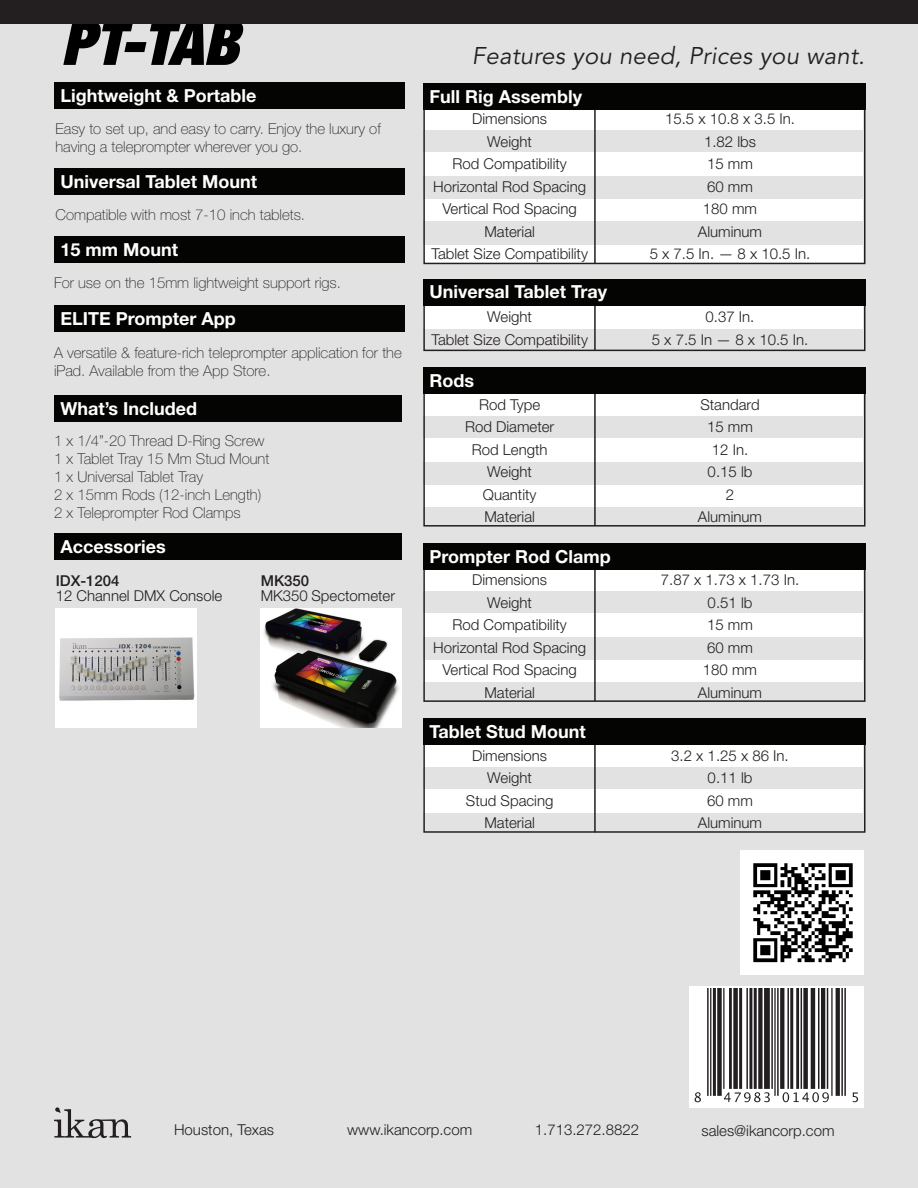
<style>
.page{position:relative;width:918px;height:1188px;background:#e2e2e2}
.page>*{position:absolute;margin:0;border:0;box-sizing:border-box;transform-origin:0 0}
.t1{font:italic 900 condensed 61.5px "Helvetica Neue LT Std";color:#000}
.t2{font:italic 24px "Avenir LT Std";letter-spacing:.01em;color:#231f20}
.t3{font:700 18px "Helvetica Neue LT Std";color:#fff}
.t4{font:300 15px "Helvetica Neue LT Std";color:#231f20}
.t5{font:100 15px/18px "Helvetica Neue LT Std";color:#231f20}
.t6{font:500 15px "Helvetica Neue LT Std";color:#231f20}
</style>
<div class="page">
<svg style="left:54px;top:1107px;width:77px;height:31px"></svg>
<div style="left:423px;top:110px;width:440px;height:20px;background:#fff"></div>
<div style="left:423px;top:394px;width:440px;height:22px;background:#fff"></div>
<div style="left:423px;top:570px;width:440px;height:21px;background:#fff"></div>
<div style="left:423px;top:745px;width:440px;height:22px;background:#fff"></div>
<div style="left:423px;top:299px;width:440px;height:29px;background:#fff"></div>
<div style="left:423px;top:304px;width:443px;height:47px;border:2px solid #231f20"></div>
<div style="left:423px;top:152px;width:440px;height:24px;background:#fff"></div>
<div style="left:423px;top:438px;width:440px;height:24px;background:#fff"></div>
<div style="left:423px;top:613px;width:440px;height:24px;background:#fff"></div>
<div style="left:423px;top:789px;width:440px;height:24px;background:#fff"></div>
<div style="left:423px;top:200px;width:440px;height:21px;background:#fff"></div>
<div style="left:423px;top:485px;width:440px;height:21px;background:#fff"></div>
<div style="left:423px;top:660px;width:440px;height:22px;background:#fff"></div>
<div style="left:423px;top:246px;width:440px;height:18px;background:#fff"></div>
<div style="left:423px;top:106px;width:443px;height:158px;border:2px solid #231f20"></div>
<div style="left:423px;top:386px;width:443px;height:141px;border:2px solid #231f20"></div>
<div style="left:423px;top:565px;width:443px;height:137px;border:2px solid #231f20"></div>
<div style="left:423px;top:742px;width:443px;height:91px;border:2px solid #231f20"></div>
<hr style="left:594px;top:101px;width:2px;height:163px;background:#231f20">
<hr style="left:594px;top:386px;width:2px;height:140px;background:#231f20">
<hr style="left:594px;top:561px;width:2px;height:140px;background:#231f20">
<hr style="left:594px;top:742px;width:2px;height:90px;background:#231f20">
<hr style="left:594px;top:298px;width:2px;height:53px;background:#231f20">
<div style="left:0;top:0;width:918px;height:24px;background:#231f20"></div>
<div style="left:54px;top:82px;width:351px;height:27px;background:#040503"></div>
<div style="left:54px;top:168px;width:351px;height:27px;background:#040503"></div>
<div style="left:423px;top:83px;width:443px;height:27px;background:#040503"></div>
<div style="left:423px;top:367px;width:443px;height:27px;background:#040503"></div>
<div style="left:423px;top:543px;width:443px;height:27px;background:#040503"></div>
<div style="left:423px;top:718px;width:443px;height:27px;background:#040503"></div>
<div style="left:423px;top:279px;width:443px;height:26px;background:#040503"></div>
<div style="left:54px;top:236px;width:351px;height:27px;background:#040503"></div>
<div style="left:54px;top:305px;width:351px;height:27px;background:#040503"></div>
<div style="left:54px;top:395px;width:347px;height:27px;background:#040503"></div>
<div style="left:54px;top:533px;width:347px;height:27px;background:#040503"></div>
<img style="left:741px;top:851px;width:123px;height:124px">
<img style="left:261px;top:608px;width:140px;height:119px">
<img style="left:56px;top:608px;width:140px;height:119px">
<div style="left:689px;top:986px;width:175px;height:121px;background:#fff"></div>
<img style="left:695px;top:989px;width:164px;height:114px">
<p class="t1" style="left:61px;top:4px;width:179px">PT-TAB</p>
<p class="t3" style="left:60px;top:84px;width:197px">Lightweight &amp; Portable</p>
<p class="t5" style="left:56px;top:120px;width:327px">Easy to set up, and easy to carry. Enjoy the luxury of having a teleprompter wherever you go.</p>
<p class="t3" style="left:60px;top:170px;width:198px">Universal Tablet Mount</p>
<p class="t5" style="left:56px;top:205px;width:251px">Compatible with most 7-10 inch tablets.</p>
<p class="t3" style="left:60px;top:238px;width:119px">15 mm Mount</p>
<p class="t5" style="left:54px;top:273px;width:289px">For use on the 15mm lightweight support rigs.</p>
<p class="t3" style="left:60px;top:308px;width:177px">ELITE Prompter App</p>
<p class="t5" style="left:54px;top:343px;width:349px">A versatile &amp; feature-rich teleprompter application for the iPad. Available from the App Store.</p>
<p class="t3" style="left:60px;top:398px;width:138px">What’s Included</p>
<p class="t5" style="left:54px;top:432px;width:212px">1 x 1/4”-20 Thread D-Ring Screw</p>
<p class="t5" style="left:54px;top:450px;width:217px">1 x Tablet Tray 15 Mm Stud Mount</p>
<p class="t5" style="left:54px;top:468px;width:151px">1 x Universal Tablet Tray</p>
<p class="t5" style="left:54px;top:486px;width:209px">2 x 15mm Rods (12-inch Length)</p>
<p class="t5" style="left:54px;top:504px;width:188px">2 x Teleprompter Rod Clamps</p>
<p class="t3" style="left:60px;top:536px;width:107px">Accessories</p>
<p class="t6" style="left:56px;top:572px;width:65px">IDX-1204</p>
<p class="t4" style="left:56px;top:586px;width:168px">12 Channel DMX Console</p>
<p class="t6" style="left:261px;top:572px;width:50px">MK350</p>
<p class="t4" style="left:261px;top:586px;width:136px">MK350 Spectometer</p>
<p class="t2" style="left:472px;top:42px;width:395px">Features you need, Prices you want.</p>
<p class="t3" style="left:430px;top:86px;width:154px">Full Rig Assembly</p>
<p class="t4" style="left:472px;top:110px;width:76px">Dimensions</p>
<p class="t4" style="left:487px;top:132px;width:46px">Weight</p>
<p class="t4" style="left:452px;top:155px;width:116px">Rod Compatibility</p>
<p class="t4" style="left:433px;top:177px;width:154px">Horizontal Rod Spacing</p>
<p class="t4" style="left:443px;top:200px;width:136px">Vertical Rod Spacing</p>
<p class="t4" style="left:484px;top:222px;width:52px">Material</p>
<p class="t4" style="left:431px;top:245px;width:158px">Tablet Size Compatibility</p>
<p class="t3" style="left:430px;top:281px;width:179px">Universal Tablet Tray</p>
<p class="t4" style="left:487px;top:308px;width:46px">Weight</p>
<p class="t4" style="left:431px;top:330px;width:158px">Tablet Size Compatibility</p>
<p class="t3" style="left:430px;top:370px;width:46px">Rods</p>
<p class="t4" style="left:479px;top:395px;width:63px">Rod Type</p>
<p class="t4" style="left:465px;top:418px;width:91px">Rod Diameter</p>
<p class="t4" style="left:472px;top:440px;width:77px">Rod Length</p>
<p class="t4" style="left:487px;top:463px;width:46px">Weight</p>
<p class="t4" style="left:483px;top:485px;width:55px">Quantity</p>
<p class="t4" style="left:484px;top:508px;width:52px">Material</p>
<p class="t3" style="left:430px;top:545px;width:183px">Prompter Rod Clamp</p>
<p class="t4" style="left:472px;top:571px;width:76px">Dimensions</p>
<p class="t4" style="left:487px;top:593px;width:46px">Weight</p>
<p class="t4" style="left:452px;top:616px;width:116px">Rod Compatibility</p>
<p class="t4" style="left:433px;top:638px;width:154px">Horizontal Rod Spacing</p>
<p class="t4" style="left:443px;top:661px;width:136px">Vertical Rod Spacing</p>
<p class="t4" style="left:484px;top:683px;width:52px">Material</p>
<p class="t3" style="left:430px;top:721px;width:158px">Tablet Stud Mount</p>
<p class="t4" style="left:472px;top:746px;width:76px">Dimensions</p>
<p class="t4" style="left:487px;top:769px;width:46px">Weight</p>
<p class="t4" style="left:466px;top:791px;width:89px">Stud Spacing</p>
<p class="t4" style="left:484px;top:814px;width:52px">Material</p>
<p class="t4" style="left:665px;top:110px;width:132px">15.5 x 10.8 x 3.5 In.</p>
<p class="t4" style="left:704px;top:132px;width:53px">1.82 lbs</p>
<p class="t4" style="left:707px;top:155px;width:47px">15 mm</p>
<p class="t4" style="left:707px;top:177px;width:47px">60 mm</p>
<p class="t4" style="left:703px;top:200px;width:56px">180 mm</p>
<p class="t4" style="left:698px;top:222px;width:66px">Aluminum</p>
<p class="t4" style="left:650px;top:245px;width:162px">5 x 7.5 In. — 8 x 10.5 In.</p>
<p class="t4" style="left:706px;top:308px;width:50px">0.37 In.</p>
<p class="t4" style="left:652px;top:330px;width:158px">5 x 7.5 In — 8 x 10.5 In.</p>
<p class="t4" style="left:700px;top:395px;width:61px">Standard</p>
<p class="t4" style="left:707px;top:418px;width:47px">15 mm</p>
<p class="t4" style="left:712px;top:440px;width:38px">12 In.</p>
<p class="t4" style="left:708px;top:463px;width:46px">0.15 lb</p>
<p class="t4" style="left:726px;top:485px;width:10px">2</p>
<p class="t4" style="left:698px;top:508px;width:66px">Aluminum</p>
<p class="t4" style="left:661px;top:571px;width:140px">7.87 x 1.73 x 1.73 In.</p>
<p class="t4" style="left:708px;top:593px;width:46px">0.51 lb</p>
<p class="t4" style="left:707px;top:616px;width:47px">15 mm</p>
<p class="t4" style="left:707px;top:638px;width:47px">60 mm</p>
<p class="t4" style="left:703px;top:661px;width:56px">180 mm</p>
<p class="t4" style="left:698px;top:683px;width:66px">Aluminum</p>
<p class="t4" style="left:671px;top:746px;width:119px">3.2 x 1.25 x 86 In.</p>
<p class="t4" style="left:708px;top:769px;width:46px">0.11 lb</p>
<p class="t4" style="left:707px;top:791px;width:47px">60 mm</p>
<p class="t4" style="left:698px;top:814px;width:66px">Aluminum</p>
<p class="t4" style="left:174px;top:1120px;width:102px">Houston, Texas</p>
<p class="t4" style="left:347px;top:1120px;width:127px">www.ikancorp.com</p>
<p class="t4" style="left:535px;top:1121px;width:106px">1.713.272.8822</p>
<p class="t4" style="left:701px;top:1121px;width:135px">sales@ikancorp.com</p>
</div>
